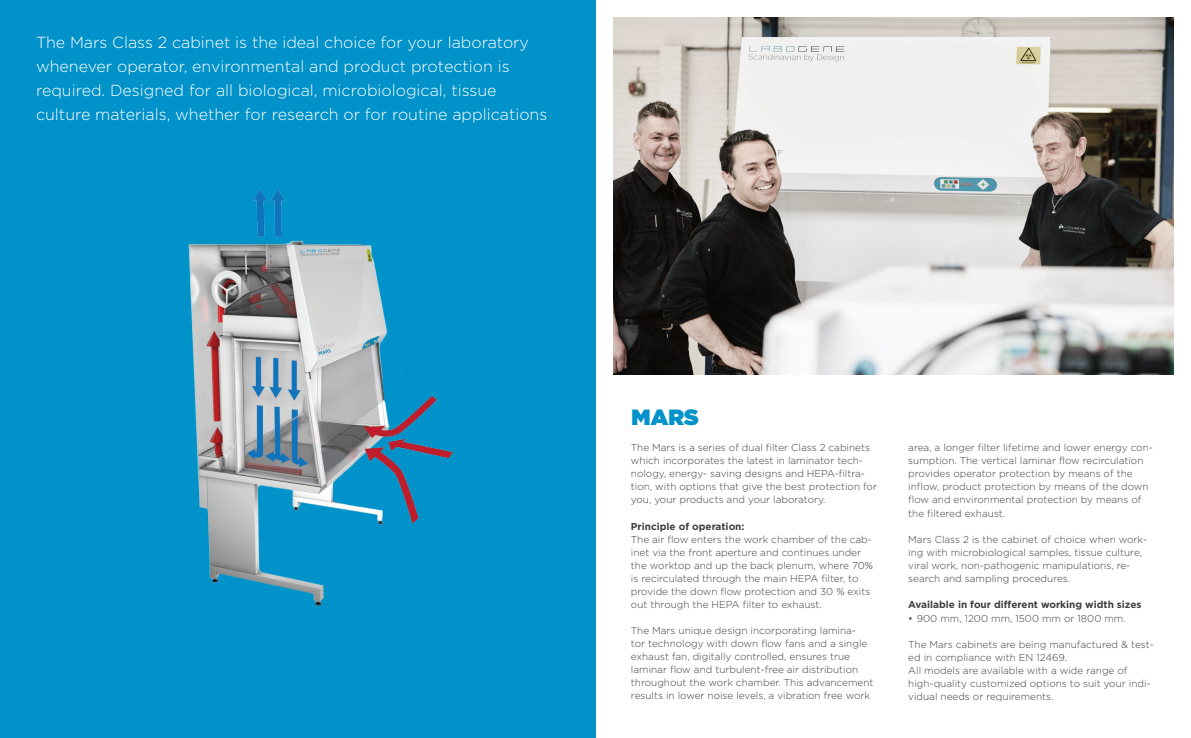
<style>
.page{position:relative;width:1191px;height:738px;background:#fff}
.page>*{position:absolute;margin:0;border:0;box-sizing:border-box;transform-origin:0 0}
.Overskrift_bold{font:22px "Gotham Ultra";color:#0092c8}
.Paragraph_Style_1{font:300 16px/24px "Gotham";color:#fff}
.t1{font:300 10px/13px "Gotham";color:#3e3e3f}
.Underoverskrift{font:700 10px "Gotham";color:#3e3e3f}
</style>
<div class="page">
<img style="left:614px;top:18px;width:559px;height:356px">
<div style="left:0;top:0;width:595px;height:737px;background:#0092c8"></div>
<img style="left:188px;top:189px;width:266px;height:417px">
<p class="Paragraph_Style_1" style="left:36px;top:30px;width:513px">The Mars Class 2 cabinet is the ideal choice for your laboratory whenever operator, environmental and product protection is required. Designed for all biological, microbiological, tissue culture materials, whether for research or for routine applications</p>
<p class="Overskrift_bold" style="left:631px;top:404px;width:69px">MARS</p>
<p class="t1" style="left:631px;top:441px;width:248px">The Mars is a series of dual filter Class 2 cabinets which incorporates the latest in laminator tech&shy;nology, energy- saving designs and HEPA-filtra&shy;tion, with options that give the best protection for you, your products and your laboratory.</p>
<p class="Underoverskrift" style="left:631px;top:519px;width:115px">Principle of operation:</p>
<p class="t1" style="left:631px;top:532px;width:244px">The air flow enters the work chamber of the cab&shy;inet via the front aperture and continues under the worktop and up the back plenum, where 70% is recirculated through the main HEPA filter, to provide the down flow protection and 30 % exits out through the HEPA filter to exhaust.</p>
<p class="t1" style="left:631px;top:623px;width:244px">The Mars unique design incorporating lamina-<br>tor technology with down flow fans and a single exhaust fan, digitally controlled, ensures true laminar flow and turbulent-free air distribution throughout the work chamber. This advancement results in lower noise levels, a vibration free work</p>
<p class="t1" style="left:908px;top:441px;width:246px">area, a longer filter lifetime and lower energy con&shy;sumption. The vertical laminar flow recirculation provides operator protection by means of the inflow, product protection by means of the down flow and environmental protection by means of the filtered exhaust.</p>
<p class="t1" style="left:908px;top:532px;width:240px">Mars Class 2 is the cabinet of choice when work&shy;ing with microbiological samples, tissue culture, viral work, non-pathogenic manipulations, re&shy;search and sampling procedures.</p>
<p class="Underoverskrift" style="left:908px;top:597px;width:235px">Available in four different working width sizes</p>
<p class="t1" style="left:908px;top:611px;width:219px">• 900 mm, 1200 mm, 1500 mm or 1800 mm.</p>
<p class="t1" style="left:908px;top:637px;width:247px">The Mars cabinets are being manufactured &amp; test&shy;ed in compliance with EN 12469.</p>
<p class="t1" style="left:908px;top:663px;width:244px">All models are available with a wide range of high-quality customized options to suit your indi&shy;vidual needs or requirements.</p>
</div>
